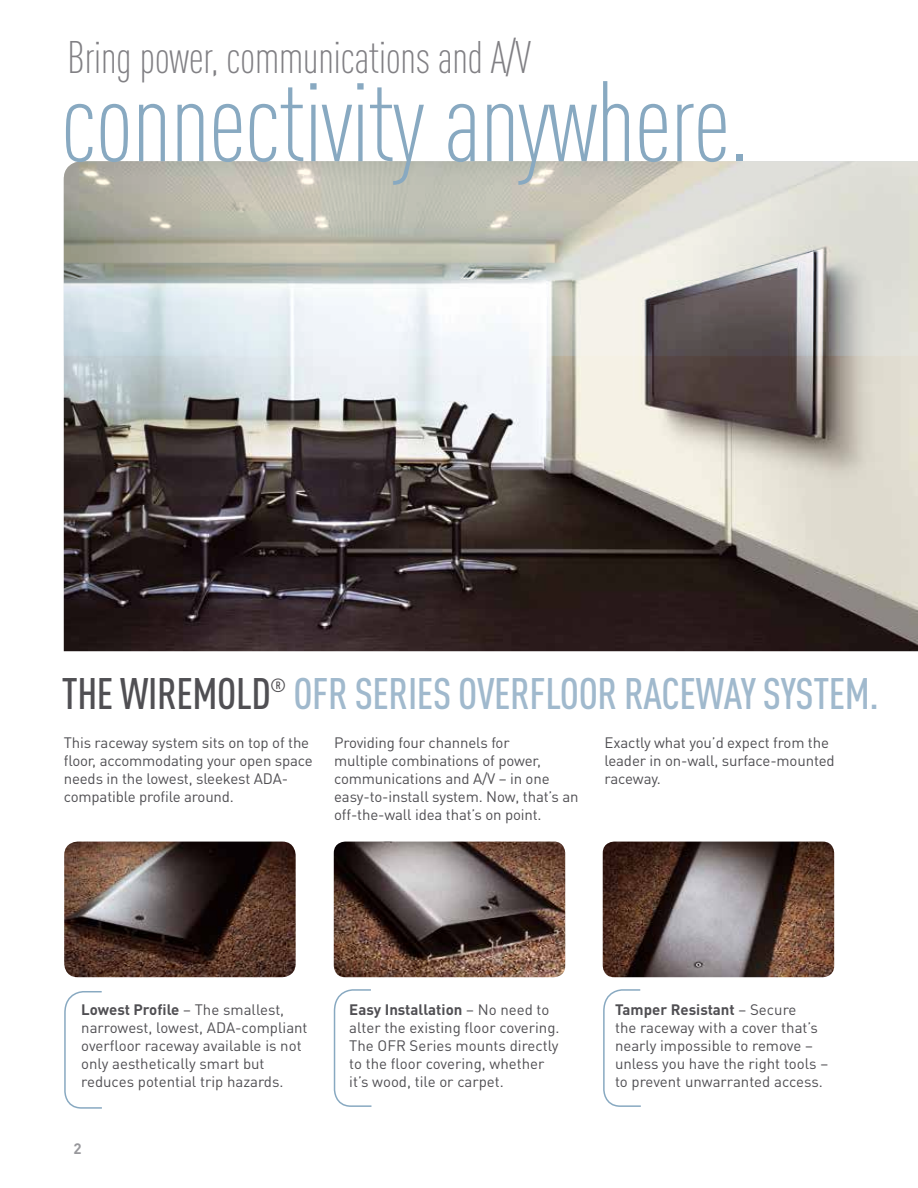
<style>
.page{position:relative;width:918px;height:1188px;background:#fff}
.page>*{position:absolute;margin:0;border:0;box-sizing:border-box;transform-origin:0 0}
.t1{font:300 condensed 112.5px "DINOT";letter-spacing:-.015em;color:#88a9c1}
.t2{font:300 condensed 45px "DINOT";letter-spacing:-.015em;color:#818084}
.t3{font:500 condensed 43.5px "DINOT";letter-spacing:-.01em;color:#a0b9cd}
.t4{font:500 condensed 43.5px "DINOT";letter-spacing:-.01em;color:#504f53}
.t5{font:500 condensed 18.9px "DINOT";color:#504f53}
.t6{font:15px/18px "DINOT";letter-spacing:-.01em;color:#504f53}
.t7{font:700 15px "DINOT";color:#98989c}
.s1{font-weight:700}
</style>
<div class="page">
<img style="left:64px;top:356px;width:854px;height:295px">
<svg style="left:64px;top:161px;width:854px;height:195px"></svg>
<img style="left:603px;top:842px;width:231px;height:135px">
<img style="left:334px;top:842px;width:231px;height:135px">
<img style="left:64px;top:842px;width:232px;height:135px">
<svg style="left:603px;top:989px;width:38px;height:118px"></svg>
<svg style="left:333px;top:989px;width:39px;height:118px"></svg>
<svg style="left:64px;top:991px;width:38px;height:118px"></svg>
<h2 class="t2" style="left:67px;top:26px;width:465px">Bring power, communications and A/V</h2>
<h1 class="t1" style="left:61px;top:44px;width:691px">connectivity anywhere.</h1>
<h3 class="t4" style="left:62px;top:664px;width:210px">THE WIREMOLD</h3>
<p class="t5" style="left:270px;top:673px;width:18px">®</p>
<h3 class="t3" style="left:293px;top:664px;width:587px">OFR SERIES OVERFLOOR RACEWAY SYSTEM.</h3>
<p class="t6" style="left:64px;top:733px;width:251px">This raceway system sits on top of the floor, accommodating your open space needs in the lowest, sleekest ADA&shy;compatible profile around.</p>
<p class="t6" style="left:334px;top:733px;width:246px">Providing four channels for<br>multiple combinations of power, communications and A/V – in one easy-to-install system. Now, that’s an off-the-wall idea that’s on point.</p>
<p class="t6" style="left:605px;top:733px;width:232px">Exactly what you’d expect from the leader in on-wall, surface-mounted raceway.</p>
<p class="t6" style="left:81px;top:1000px;width:228px"><span class="s1">Lowest Profile</span> – The smallest, narrowest, lowest, ADA-compliant overfloor raceway available is not only aesthetically smart but reduces potential trip hazards.</p>
<p class="t6" style="left:615px;top:1000px;width:215px"><span class="s1">Tamper Resistant</span> – Secure<br>the raceway with a cover that’s nearly impossible to remove – unless you have the right tools – to prevent unwarranted access.</p>
<p class="t6" style="left:349px;top:1000px;width:212px"><span class="s1">Easy Installation</span> – No need to alter the existing floor covering.<br>The OFR Series mounts directly to the floor covering, whether it’s wood, tile or carpet.</p>
<p class="t7" style="left:74px;top:1138px;width:10px">2</p>
</div>
